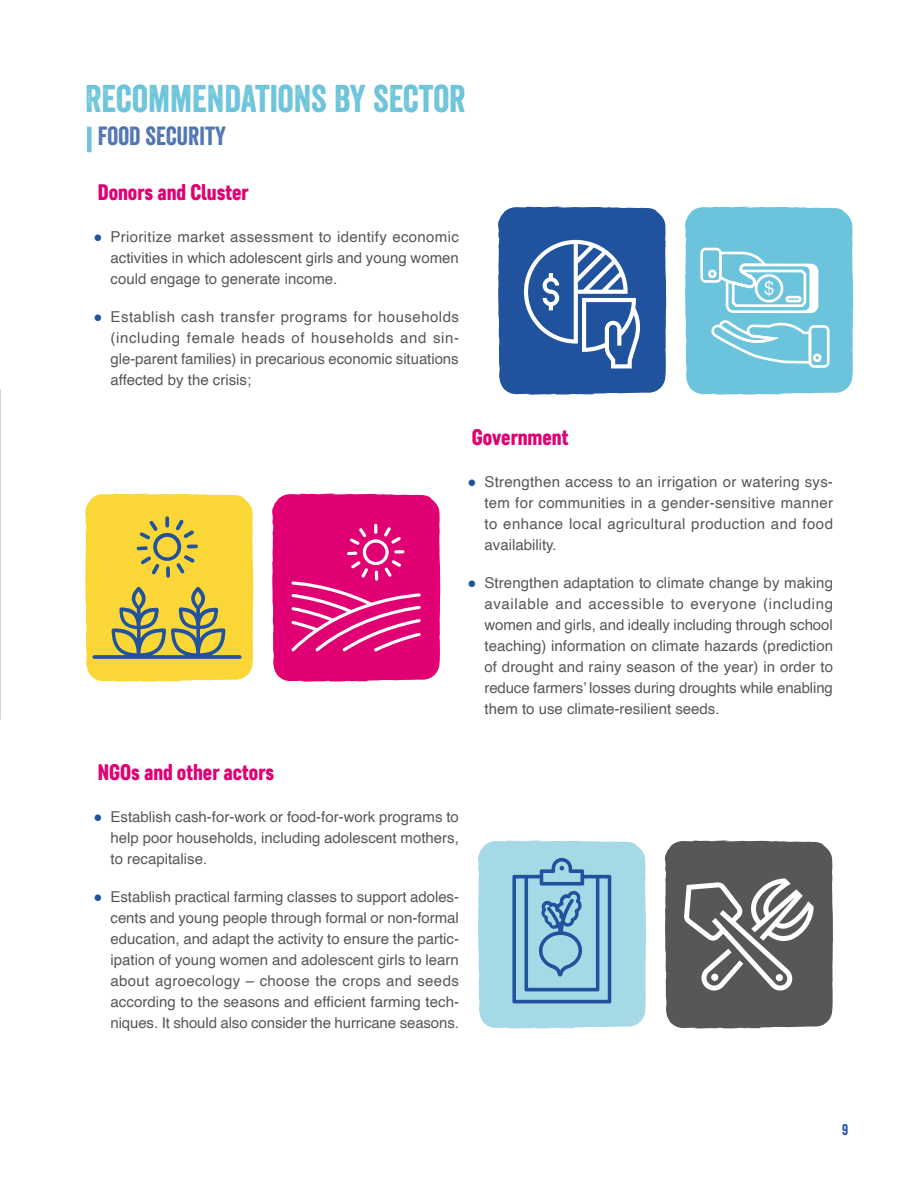
<style>
.page{position:relative;width:918px;height:1188px;background:#fff}
.page>*{position:absolute;margin:0;border:0;box-sizing:border-box;transform-origin:0 0}
.t1{font:37.5px "Veneer";color:#6bc4db}
.t2{font:25.5px "Veneer";color:#4e74b1}
.t3{font:22.5px "Core Paint W01";color:#e00073}
.t4{font:15px/21px "Helvetica";color:#575757;text-align:justify}
.t5{font:15px "Veneer";color:#21529e}
.s1{color:#21529e}
</style>
<div class="page">
<div style="left:87px;top:127px;width:5px;height:25px;background:#6bc4db"></div>
<svg style="left:498px;top:206px;width:169px;height:189px;background:#416bac"></svg>
<svg style="left:685px;top:206px;width:169px;height:189px;background:#80cce0"></svg>
<svg style="left:85px;top:493px;width:169px;height:189px;background:#e1c849"></svg>
<svg style="left:272px;top:493px;width:169px;height:189px;background:#e31c82"></svg>
<svg style="left:478px;top:840px;width:168px;height:189px;background:#94c4db"></svg>
<svg style="left:665px;top:840px;width:168px;height:189px;background:#717171"></svg>
<div style="left:711px;top:974px;width:7px;height:7px;background:#fff;border-radius:50%"></div>
<h1 class="t1" style="left:85px;top:76px;width:382px">RECOMMENDATIONS BY SECTOR</h1>
<h2 class="t2" style="left:98px;top:120px;width:130px">FOOD SECURITY</h2>
<h3 class="t3" style="left:98px;top:179px;width:152px">Donors and Cluster</h3>
<p class="t4" style="left:111px;top:227px;width:350px;text-indent:-17px"><span class="s1">●</span> Prioritize market assessment to identify economic activities in which adolescent girls and young women could engage to generate income.</p>
<p class="t4" style="left:111px;top:307px;width:350px;text-indent:-17px"><span class="s1">●</span> Establish cash transfer programs for households (including female heads of households and sin&shy;gle-parent families) in precarious economic situations affected by the crisis;</p>
<h3 class="t3" style="left:472px;top:424px;width:98px">Government</h3>
<p class="t4" style="left:485px;top:472px;width:350px;text-indent:-17px"><span class="s1">●</span> Strengthen access to an irrigation or watering sys&shy;tem for communities in a gender-sensitive manner to enhance local agricultural production and food availability.</p>
<p class="t4" style="left:485px;top:573px;width:350px;text-indent:-17px"><span class="s1">●</span> Strengthen adaptation to climate change by making available and accessible to everyone (including women and girls, and ideally including through school teaching) information on climate hazards (prediction of drought and rainy season of the year) in order to reduce farmers’ losses during droughts while enabling them to use climate-resilient seeds.</p>
<h3 class="t3" style="left:98px;top:759px;width:178px">NGOs and other actors</h3>
<p class="t4" style="left:111px;top:807px;width:350px;text-indent:-17px"><span class="s1">●</span> Establish cash-for-work or food-for-work programs to help poor households, including adolescent mothers, to recapitalise.</p>
<p class="t4" style="left:111px;top:887px;width:350px;text-indent:-17px"><span class="s1">●</span> Establish practical farming classes to support adoles&shy;cents and young people through formal or non-formal education, and adapt the activity to ensure the partic&shy;ipation of young women and adolescent girls to learn about agroecology – choose the crops and seeds according to the seasons and efficient farming tech&shy;niques. It should also consider the hurricane seasons.</p>
<p class="t5" style="left:842px;top:1120px;width:7px">9</p>
</div>
